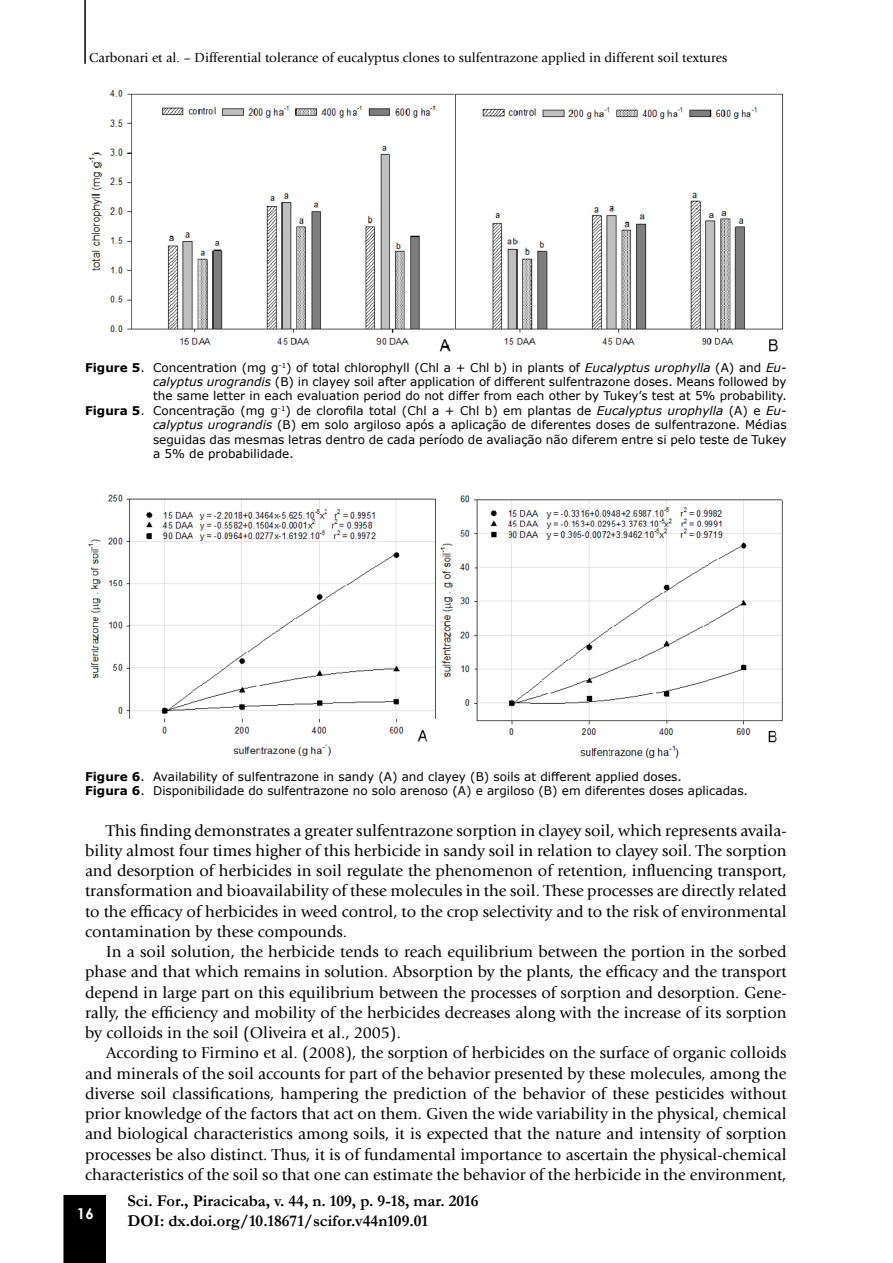
<style>
.page{position:relative;width:893px;height:1263px;background:#fff}
.page>*{position:absolute;margin:0;border:0;box-sizing:border-box;transform-origin:0 0}
.t1{font:16.5px/20.2px "Giovanni";color:#000;text-align:justify}
.t2{font:700 16.5px/19.8px "Garamond";color:#000}
.t3{font:700 15px "Century Gothic";color:#fff}
.t4{font:13.5px "Giovanni";color:#000}
.t5{font:12px/14.4px "Verdana";color:#000}
.s1{font-weight:700}
.s2{font-style:italic}
</style>
<div class="page">
<div style="left:63px;top:1195px;width:43px;height:68px;background:#000"></div>
<hr style="left:84px;top:0;width:2px;height:64px;background:#000">
<img style="left:88px;top:89px;width:695px;height:263px">
<img style="left:87px;top:494px;width:696px;height:265px">
<p class="t4" style="left:89px;top:50px;width:639px">Carbonari et al. – Differential tolerance of eucalyptus clones to sulfentrazone applied in different soil textures</p>
<p class="t5" style="left:85px;top:360px;width:703px"><span class="s1">Figure 5</span>. Concentration (mg g<sup>-1</sup>) of total chlorophyll (Chl a + Chl b) in plants of <span class="s2">Eucalyptus urophylla</span> (A) and <span class="s2">Eu-</span></p>
<p class="t5" style="left:153px;top:374px;width:635px"><span class="s2">calyptus urograndis</span> (B) in clayey soil after application of different sulfentrazone doses. Means followed by</p>
<p class="t5" style="left:153px;top:389px;width:635px">the same letter in each evaluation period do not differ from each other by Tukey’s test at 5% probability.</p>
<p class="t5" style="left:85px;top:403px;width:703px"><span class="s1">Figura 5</span>. Concentração (mg g<sup>-1</sup>) de clorofila total (Chl a + Chl b) em plantas de <span class="s2">Eucalyptus urophylla</span> (A) e <span class="s2">Eu-</span></p>
<p class="t5" style="left:153px;top:418px;width:635px"><span class="s2">calyptus urograndis</span> (B) em solo argiloso após a aplicação de diferentes doses de sulfentrazone. Médias</p>
<p class="t5" style="left:153px;top:432px;width:635px">seguidas das mesmas letras dentro de cada período de avaliação não diferem entre si pelo teste de Tukey</p>
<p class="t5" style="left:153px;top:446px;width:142px">a 5% de probabilidade.</p>
<p class="t5" style="left:85px;top:769px;width:664px"><span class="s1">Figure 6</span>. Availability of sulfentrazone in sandy (A) and clayey (B) soils at different applied doses.<br><span class="s1">Figura 6</span>. Disponibilidade do sulfentrazone no solo arenoso (A) e argiloso (B) em diferentes doses aplicadas.</p>
<p class="t1" style="left:85px;top:820px;width:703px;text-indent:21px">This finding demonstrates a greater sulfentrazone sorption in clayey soil, which represents availa&shy;bility almost four times higher of this herbicide in sandy soil in relation to clayey soil. The sorption and desorption of herbicides in soil regulate the phenomenon of retention, influencing transport, transformation and bioavailability of these molecules in the soil. These processes are directly related to the efficacy of herbicides in weed control, to the crop selectivity and to the risk of environmental contamination by these compounds.</p>
<p class="t1" style="left:85px;top:942px;width:703px;text-indent:21px">In a soil solution, the herbicide tends to reach equilibrium between the portion in the sorbed phase and that which remains in solution. Absorption by the plants, the efficacy and the transport depend in large part on this equilibrium between the processes of sorption and desorption. Gene&shy;rally, the efficiency and mobility of the herbicides decreases along with the increase of its sorption by colloids in the soil (Oliveira et al., 2005).</p>
<p class="t1" style="left:85px;top:1043px;width:703px;text-indent:21px">According to Firmino et al. (2008), the sorption of herbicides on the surface of organic colloids and minerals of the soil accounts for part of the behavior presented by these molecules, among the diverse soil classifications, hampering the prediction of the behavior of these pesticides without prior knowledge of the factors that act on them. Given the wide variability in the physical, chemical and biological characteristics among soils, it is expected that the nature and intensity of sorption processes be also distinct. Thus, it is of fundamental importance to ascertain the physical-chemical characteristics of the soil so that one can estimate the behavior of the herbicide in the environment,</p>
<p class="t3" style="left:77px;top:1202px;width:18px">16</p>
<p class="t2" style="left:128px;top:1191px;width:352px">Sci. For., Piracicaba, v. 44, n. 109, p. 9-18, mar. 2016<br>DOI: dx.doi.org/10.18671/scifor.v44n109.01</p>
</div>
